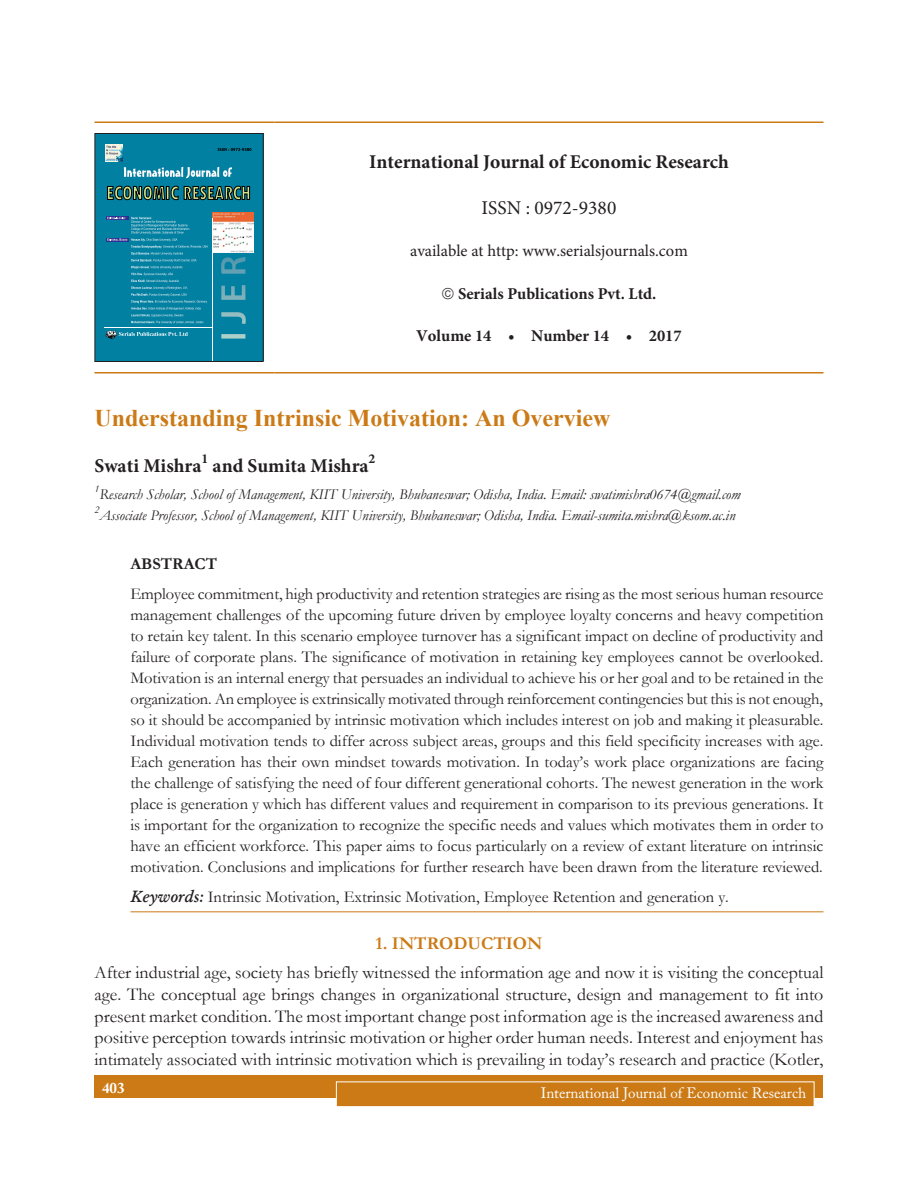
<style>
.page{position:relative;width:918px;height:1188px;background:#fff}
.page>*{position:absolute;margin:0;border:0;box-sizing:border-box;transform-origin:0 0}
.Chapter_Name{font:700 24px "Times New Roman";color:#cb7a16}
.Author_Name{font:700 19.5px "Minion Pro";color:#231f20}
.t1{font:19.5px "Minion Pro";color:#231f20}
.Body_text{font:18px/21.8px "Garamond";color:#231f20;text-align:justify}
.Subhead_1{font:700 18px "Garamond";color:#cb7a16}
.Abstract_Body_text{font:16.5px/21px "Garamond";color:#231f20;text-align:justify}
.Abstract_Below{font:16.5px "Garamond";color:#231f20}
.t2{font:700 16.5px "Minion Pro";color:#231f20}
.t3{font:16.5px "Minion Pro";color:#231f20}
.Abstract_Subhead{font:700 16.5px "Garamond";color:#231f20}
.Footnote{font:italic 15px "Garamond";color:#231f20}
.t4{font:15px "Adobe Caslon Pro";color:#fff}
.t5{font:700 15px "Adobe Caslon Pro";color:#fff}
.Author_Name-2{font:700 13.65px "Minion Pro";color:#231f20}
.Footnote-2{font:italic 10.5px "Garamond";color:#231f20}
.s1{font-weight:600;font-style:italic}
</style>
<div class="page">
<div style="left:94px;top:1076px;width:730px;height:22px;background:#cb7a16"></div>
<div style="left:336px;top:1082px;width:478px;height:25px;background:#cb7a16"></div>
<div style="left:336px;top:1082px;width:478px;height:25px;border:1px solid #fff"></div>
<hr style="left:130px;top:911px;width:694px;height:1px;background:#cb7a16">
<hr style="left:94px;top:122px;width:180px;height:1px;background:#cb7a16">
<hr style="left:274px;top:122px;width:550px;height:1px;background:#cb7a16">
<hr style="left:94px;top:372px;width:180px;height:2px;background:#cb7a16">
<hr style="left:274px;top:372px;width:550px;height:2px;background:#cb7a16">
<div style="left:95px;top:134px;width:168px;height:227px;background:#0280a1"></div>
<svg style="left:107px;top:167px;width:143px;height:34px"></svg>
<svg style="left:218px;top:148px;width:33px;height:3px"></svg>
<hr style="left:105px;top:327px;width:107px;height:1px;background:#fff">
<hr style="left:106px;top:238px;width:23px;height:3px;background:#2e3092">
<hr style="left:106px;top:216px;width:23px;height:4px;background:#2e3092">
<svg style="left:107px;top:217px;width:101px;height:107px"></svg>
<svg style="left:221px;top:257px;width:25px;height:82px"></svg>
<img style="left:105px;top:145px;width:17px;height:17px">
<svg style="left:106px;top:331px;width:82px;height:8px"></svg>
<img style="left:213px;top:212px;width:40px;height:41px">
<hr style="left:212px;top:218px;width:1px;height:143px;background:#fff">
<div style="left:94px;top:133px;width:170px;height:229px;border:1px solid #231f20"></div>
<p class="Author_Name" style="left:369px;top:148px;width:361px">International Journal of Economic Research</p>
<p class="t1" style="left:482px;top:195px;width:136px">ISSN : 0972-9380</p>
<p class="t3" style="left:410px;top:240px;width:279px">available at http: www.serialsjournals.com</p>
<p class="t2" style="left:458px;top:282px;width:200px">Serials Publications Pvt. Ltd.</p>
<p class="t2" style="left:416px;top:324px;width:267px">Volume 14 • Number 14 • 2017</p>
<p class="Chapter_Name" style="left:94px;top:401px;width:517px">Understanding Intrinsic Motivation: An Overview</p>
<p class="Author_Name" style="left:94px;top:452px;width:109px">Swati Mishra</p>
<p class="Author_Name-2" style="left:202px;top:449px;width:8px">1</p>
<p class="Author_Name" style="left:213px;top:452px;width:158px">and Sumita Mishra</p>
<p class="Author_Name-2" style="left:369px;top:449px;width:8px">2</p>
<p class="Footnote-2" style="left:94px;top:481px;width:6px">1</p>
<p class="Footnote" style="left:99px;top:484px;width:643px">Research Scholar, School of Management, KIIT University, Bhubaneswar; Odisha, India. Email: swatimishra0674@gmail.com</p>
<p class="Footnote-2" style="left:94px;top:502px;width:6px">2</p>
<p class="Footnote" style="left:99px;top:505px;width:638px">Associate Professor, School of Management, KIIT University, Bhubaneswar; Odisha, India. Email-sumita.mishra@ksom.ac.in</p>
<p class="Abstract_Subhead" style="left:130px;top:553px;width:88px">ABSTRACT</p>
<p class="Abstract_Body_text" style="left:130px;top:583px;width:695px">Employee commitment, high productivity and retention strategies are rising as the most serious human resource management challenges of the upcoming future driven by employee loyalty concerns and heavy competition to retain key talent. In this scenario employee turnover has a significant impact on decline of productivity and failure of corporate plans. The significance of motivation in retaining key employees cannot be overlooked.<br>Motivation is an internal energy that persuades an individual to achieve his or her goal and to be retained in the organization. An employee is extrinsically motivated through reinforcement contingencies but this is not enough, so it should be accompanied by intrinsic motivation which includes interest on job and making it pleasurable.<br>Individual motivation tends to differ across subject areas, groups and this field specificity increases with age.<br>Each generation has their own mindset towards motivation. In today’s work place organizations are facing the challenge of satisfying the need of four different generational cohorts. The newest generation in the work place is generation y which has different values and requirement in comparison to its previous generations. It is important for the organization to recognize the specific needs and values which motivates them in order to have an efficient workforce. This paper aims to focus particularly on a review of extant literature on intrinsic motivation. Conclusions and implications for further research have been drawn from the literature reviewed.</p>
<p class="Abstract_Below" style="left:130px;top:886px;width:600px"><span class="s1">Keywords:</span> Intrinsic Motivation, Extrinsic Motivation, Employee Retention and generation y.</p>
<p class="Subhead_1" style="left:376px;top:931px;width:168px">1. INTRODUCTION</p>
<p class="Body_text" style="left:94px;top:961px;width:730px">After industrial age, society has briefly witnessed the information age and now it is visiting the conceptual age. The conceptual age brings changes in organizational structure, design and management to fit into present market condition. The most important change post information age is the increased awareness and positive perception towards intrinsic motivation or higher order human needs. Interest and enjoyment has intimately associated with intrinsic motivation which is prevailing in today’s research and practice (Kotler,</p>
<p class="t5" style="left:102px;top:1079px;width:24px">403</p>
<p class="t4" style="left:541px;top:1084px;width:267px">International Journal of Economic Research</p>
</div>
